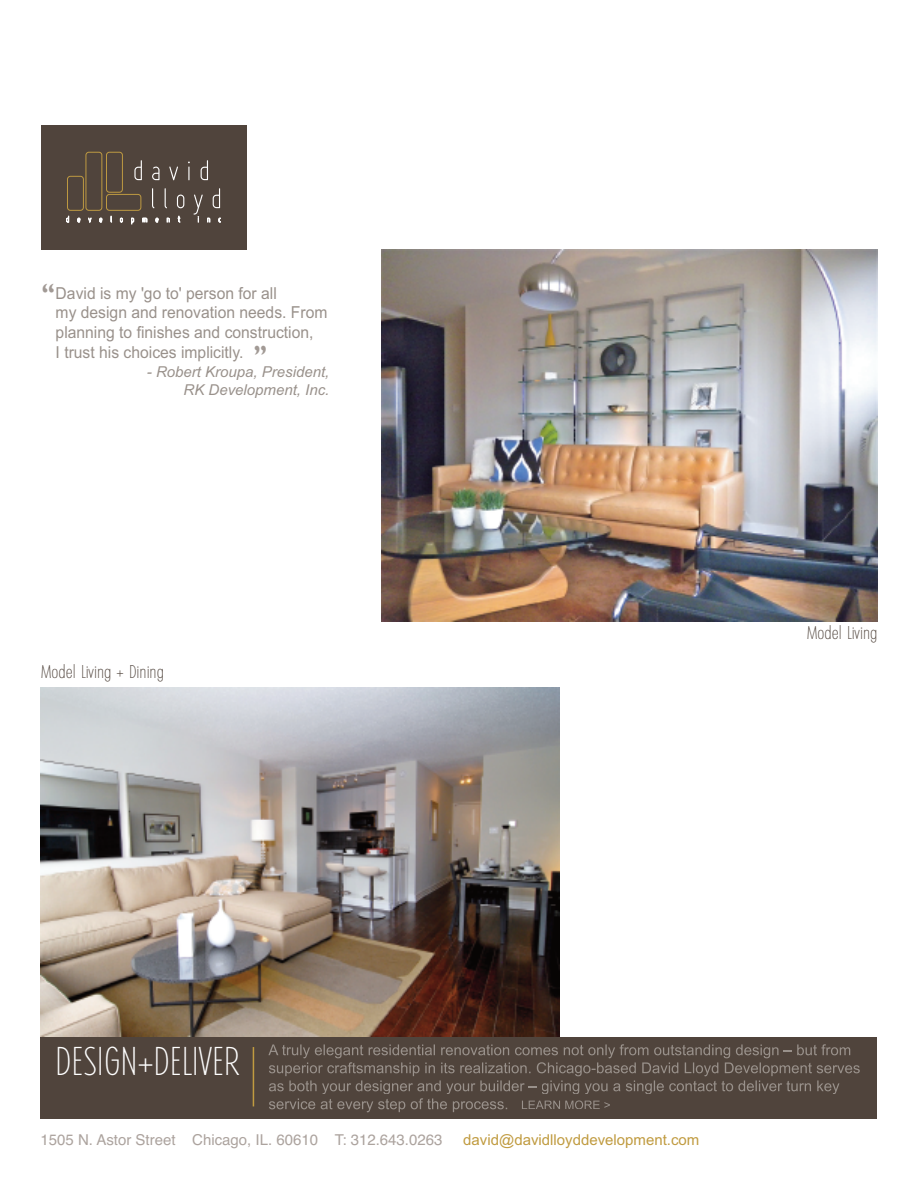
<style>
.page{position:relative;width:918px;height:1188px;background:#fff}
.page>*{position:absolute;margin:0;border:0;box-sizing:border-box;transform-origin:0 0}
.t1{font:200 condensed 39px "Limerick";color:#fff}
.t2{font:36.75px "Gill Sans";color:#a29a95}
.t3{font:200 condensed 18px "Limerick";color:#50443c}
.t4{font:16.5px/19.8px "Arial";color:#99918b;scale:.95 1}
.t5{font:15px "Helvetica";color:#aca39e}
.t6{font:italic 15px/18px "Arial";color:#99918b;text-align:right}
.t7{font:15px "Arial";color:#c09b40}
</style>
<div class="page">
<img style="left:40px;top:688px;width:520px;height:349px">
<div style="left:40px;top:1037px;width:838px;height:81px;background:#50443c"></div>
<div style="left:41px;top:125px;width:206px;height:124px;background:#50443c"></div>
<svg style="left:66px;top:152px;width:155px;height:72px"></svg>
<svg style="left:784px;top:1044px;width:66px;height:11px"></svg>
<svg style="left:529px;top:1080px;width:103px;height:14px"></svg>
<svg style="left:268px;top:1044px;width:91px;height:65px"></svg>
<svg style="left:522px;top:1100px;width:88px;height:9px"></svg>
<hr style="left:253px;top:1047px;width:1px;height:59px;background:#c09b40">
<img style="left:382px;top:250px;width:495px;height:371px">
<h2 class="t2" style="left:41px;top:275px;width:16px">‘‘</h2>
<p class="t4" style="left:56px;top:283px;width:288px">David is my 'go to' person for all<br>my design and renovation needs. From planning to finishes and construction,<br>I trust his choices implicitly.</p>
<p class="t6" style="left:147px;top:362px;width:184px">- Robert Kroupa, President,<br>RK Development, Inc.</p>
<h2 class="t2" style="left:253px;top:337px;width:16px">’’</h2>
<p class="t3" style="left:41px;top:661px;width:125px">Model Living + Dining</p>
<p class="t3" style="left:807px;top:622px;width:72px">Model Living</p>
<h1 class="t1" style="left:55px;top:1039px;width:186px">DESIGN+DELIVER</h1>
<p class="t5" style="left:40px;top:1131px;width:403px">1505 N. Astor Street Chicago, IL. 60610 T: 312.643.0263</p>
<p class="t7" style="left:463px;top:1131px;width:238px">david@davidlloyddevelopment.com</p>
</div>
